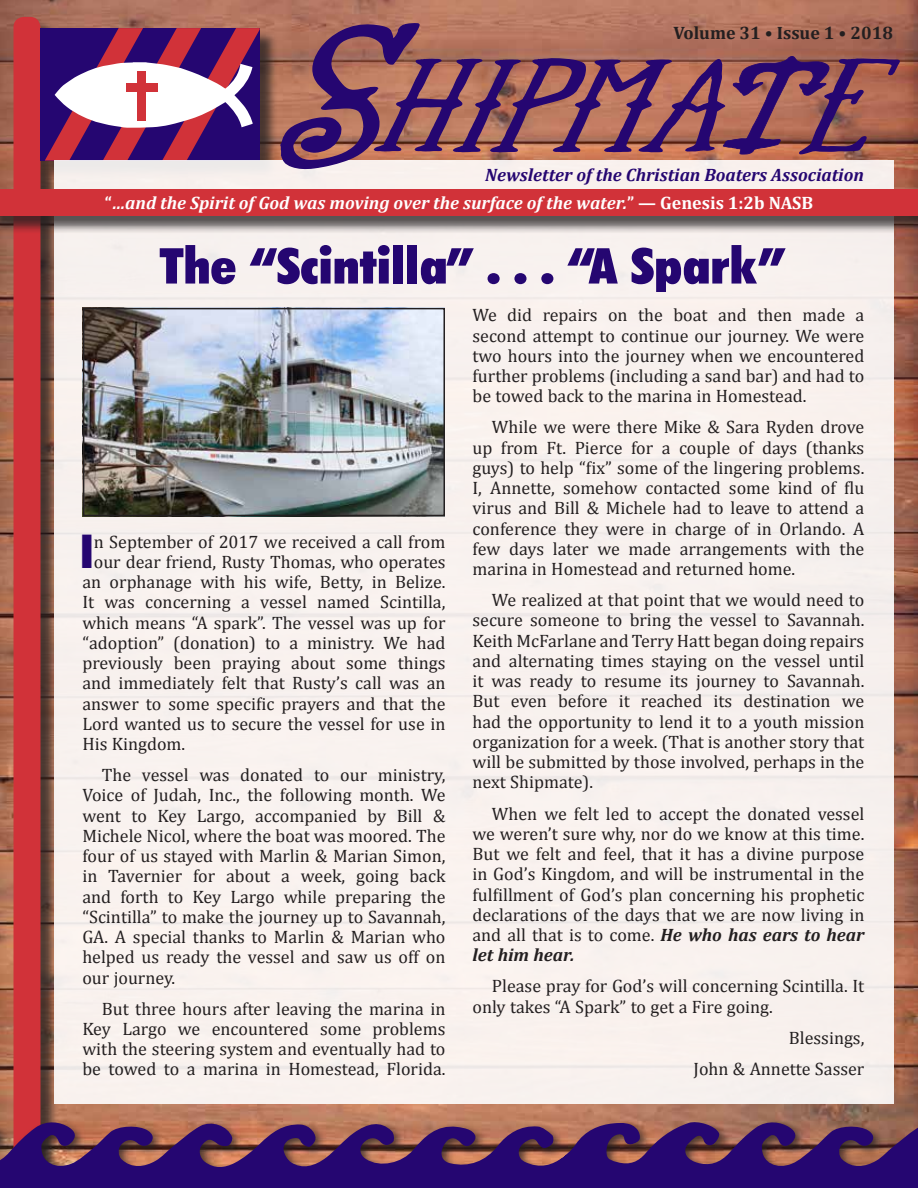
<style>
.page{position:relative;width:918px;height:1188px;background:#fff}
.page>*{position:absolute;margin:0;border:0;box-sizing:border-box;transform-origin:0 0}
.t1{font:italic 120px "FT Anchor Yard";letter-spacing:.025em;color:#250671;scale:1.7 1}
.t2{font:900 condensed 49.5px "Futura BT";color:#250671;scale:1.1 1}
.t3{font:900 condensed 46.35px "Futura BT";color:#250671}
.t4{font:18px/20.2px "Cambria";color:#231f20;text-align:justify}
.t5{font:italic 700 18px "Cambria";color:#fff}
.t6{font:italic 700 18px "Cambria";color:#250671}
.t7{font:700 18px "Cambria";color:#231f20}
.s1{font-size:187.5px}
.s2{font-style:normal}
.s3{font-weight:700;font-style:italic}
</style>
<div class="page">
<img style="left:0;top:0;width:918px;height:1119px">
<div style="left:43px;top:30px;width:236px;height:149px;background:#231f20;opacity:.75"></div>
<svg style="left:14px;top:17px;width:246px;height:1102px;background:#a2495c"></svg>
<div style="left:138px;top:71px;width:8px;height:49px;background:#d13239"></div>
<div style="left:126px;top:84px;width:31px;height:8px;background:#d13239"></div>
<div style="left:54px;top:161px;width:839px;height:943px;background:#f8f1ee"></div>
<div style="left:0;top:192px;width:918px;height:43px;background:#231f20;opacity:.75"></div>
<div style="left:0;top:189px;width:918px;height:27px;background:#d13239"></div>
<svg style="left:0;top:1119px;width:918px;height:69px;background:#542b63"></svg>
<svg style="left:280px;top:23px;width:621px;height:147px;background:#ab7066"></svg>
<img style="left:86px;top:311px;width:356px;height:202px">
<div style="left:83px;top:308px;width:362px;height:208px;border:2px solid #231f20"></div>
<h1 class="t1" style="left:292px;top:39px;width:349px"><span class="s1">S</span>HIPMA E</h1>
<p class="t6" style="left:485px;top:163px;width:380px">Newsletter of the Christian Boaters Association</p>
<p class="t7" style="left:673px;top:22px;width:221px">Volume 31 • Issue 1 • 2018</p>
<p class="t5" style="left:105px;top:192px;width:710px"><span class="s2">“</span>…and the Spirit of God was moving over the surface of the water.<span class="s2">” — Genesis 1:2b NASB</span></p>
<h2 class="t2" style="left:160px;top:236px;width:570px">The “Scintilla” . . . “A Spark”</h2>
<h3 class="t3" style="left:80px;top:523px;width:15px">I</h3>
<p class="t4" style="left:94px;top:531px;width:353px">n September of 2017 we received a call from</p>
<p class="t4" style="left:94px;top:551px;width:353px">our dear friend, Rusty Thomas, who operates</p>
<p class="t4" style="left:82px;top:572px;width:365px">an orphanage with his wife, Betty, in Belize.</p>
<p class="t4" style="left:82px;top:592px;width:365px">It was concerning a vessel named Scintilla,</p>
<p class="t4" style="left:82px;top:612px;width:365px">which means “A spark”. The vessel was up for</p>
<p class="t4" style="left:82px;top:632px;width:365px">“adoption” (donation) to a ministry. We had</p>
<p class="t4" style="left:82px;top:653px;width:365px">previously been praying about some things</p>
<p class="t4" style="left:82px;top:673px;width:365px">and immediately felt that Rusty’s call was an</p>
<p class="t4" style="left:82px;top:693px;width:365px">answer to some specific prayers and that the</p>
<p class="t4" style="left:82px;top:713px;width:365px">Lord wanted us to secure the vessel for use in</p>
<p class="t4" style="left:82px;top:734px;width:104px">His Kingdom.</p>
<p class="t4" style="left:82px;top:765px;width:365px;text-indent:19px">The vessel was donated to our ministry, Voice of Judah, Inc., the following month. We went to Key Largo, accompanied by Bill &amp; Michele Nicol, where the boat was moored. The four of us stayed with Marlin &amp; Marian Simon, in Tavernier for about a week, going back and forth to Key Largo while preparing the “Scintilla” to make the journey up to Savannah, GA. A special thanks to Marlin &amp; Marian who helped us ready the vessel and saw us off on our journey.</p>
<p class="t4" style="left:82px;top:998px;width:365px;text-indent:19px">But three hours after leaving the marina in Key Largo we encountered some problems with the steering system and eventually had to be towed to a marina in Homestead, Florida.</p>
<p class="t4" style="left:473px;top:305px;width:393px">We did repairs on the boat and then made a second attempt to continue our journey. We were two hours into the journey when we encountered further problems (including a sand bar) and had to be towed back to the marina in Homestead.</p>
<p class="t4" style="left:473px;top:417px;width:393px;text-indent:19px">While we were there Mike &amp; Sara Ryden drove up from Ft. Pierce for a couple of days (thanks guys) to help “fix” some of the lingering problems.<br>I, Annette, somehow contacted some kind of flu virus and Bill &amp; Michele had to leave to attend a conference they were in charge of in Orlando. A few days later we made arrangements with the marina in Homestead and returned home.</p>
<p class="t4" style="left:473px;top:590px;width:393px;text-indent:19px">We realized at that point that we would need to secure someone to bring the vessel to Savannah.<br>Keith McFarlane and Terry Hatt began doing repairs and alternating times staying on the vessel until it was ready to resume its journey to Savannah.<br>But even before it reached its destination we had the opportunity to lend it to a youth mission organization for a week. (That is another story that will be submitted by those involved, perhaps in the next Shipmate).</p>
<p class="t4" style="left:473px;top:803px;width:393px;text-indent:19px">When we felt led to accept the donated vessel we weren’t sure why, nor do we know at this time.<br>But we felt and feel, that it has a divine purpose in God’s Kingdom, and will be instrumental in the fulfillment of God’s plan concerning his prophetic declarations of the days that we are now living in and all that is to come. <span class="s3">He who has ears to hear let him hear.</span></p>
<p class="t4" style="left:473px;top:976px;width:393px;text-indent:19px">Please pray for God’s will concerning Scintilla. It only takes “A Spark” to get a Fire going.</p>
<p class="t4" style="left:694px;top:1022px;width:172px;line-height:31px;text-align:right">Blessings,<br>John &amp; Annette Sasser</p>
</div>
